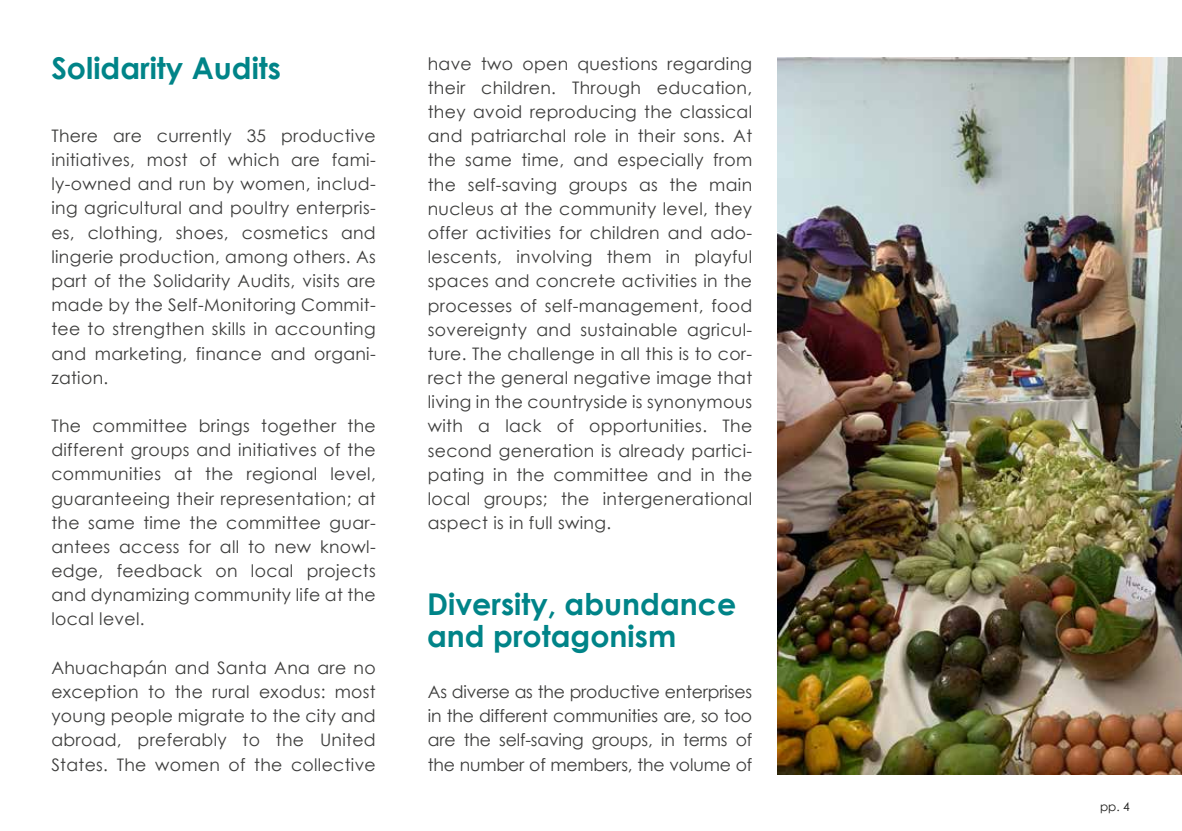
<style>
.page{position:relative;width:1182px;height:831px;background:#fff}
.page>*{position:absolute;margin:0;border:0;box-sizing:border-box;transform-origin:0 0}
.t1{font:700 30px/31.5px "Century Gothic";color:#008488}
.t2{font:17.25px/24.2px "Century Gothic";letter-spacing:.02em;color:#3c3c3b;text-align:justify}
.t3{font:12px "Century Gothic";color:#1d1d1b}
</style>
<div class="page">
<img style="left:778px;top:57px;width:404px;height:716px">
<h1 class="t1" style="left:51px;top:51px;width:231px">Solidarity Audits</h1>
<p class="t2" style="left:51px;top:123px;width:326px">There are currently 35 productive initiatives, most of which are fami&shy;ly-owned and run by women, includ&shy;ing agricultural and poultry enterpris&shy;es, clothing, shoes, cosmetics and lingerie production, among others. As part of the Solidarity Audits, visits are made by the Self-Monitoring Commit&shy;tee to strengthen skills in accounting and marketing, finance and organi&shy;zation.</p>
<p class="t2" style="left:51px;top:413px;width:326px">The committee brings together the different groups and initiatives of the communities at the regional level, guaranteeing their representation; at the same time the committee guar&shy;antees access for all to new knowl&shy;edge, feedback on local projects and dynamizing community life at the local level.</p>
<p class="t2" style="left:51px;top:654px;width:326px">Ahuachapán and Santa Ana are no exception to the rural exodus: most young people migrate to the city and abroad, preferably to the United States. The women of the collective</p>
<p class="t2" style="left:428px;top:51px;width:326px">have two open questions regarding their children. Through education, they avoid reproducing the classical and patriarchal role in their sons. At the same time, and especially from the self-saving groups as the main nucleus at the community level, they offer activities for children and ado&shy;lescents, involving them in playful spaces and concrete activities in the processes of self-management, food sovereignty and sustainable agricul&shy;ture. The challenge in all this is to cor&shy;rect the general negative image that living in the countryside is synonymous with a lack of opportunities. The second generation is already partici&shy;pating in the committee and in the local groups; the intergenerational aspect is in full swing.</p>
<h1 class="t1" style="left:427px;top:587px;width:311px">Diversity, abundance and protagonism</h1>
<p class="t2" style="left:428px;top:679px;width:326px">As diverse as the productive enterprises in the different communities are, so too are the self-saving groups, in terms of the number of members, the volume of</p>
<p class="t3" style="left:1100px;top:797px;width:31px">pp. 4</p>
</div>
